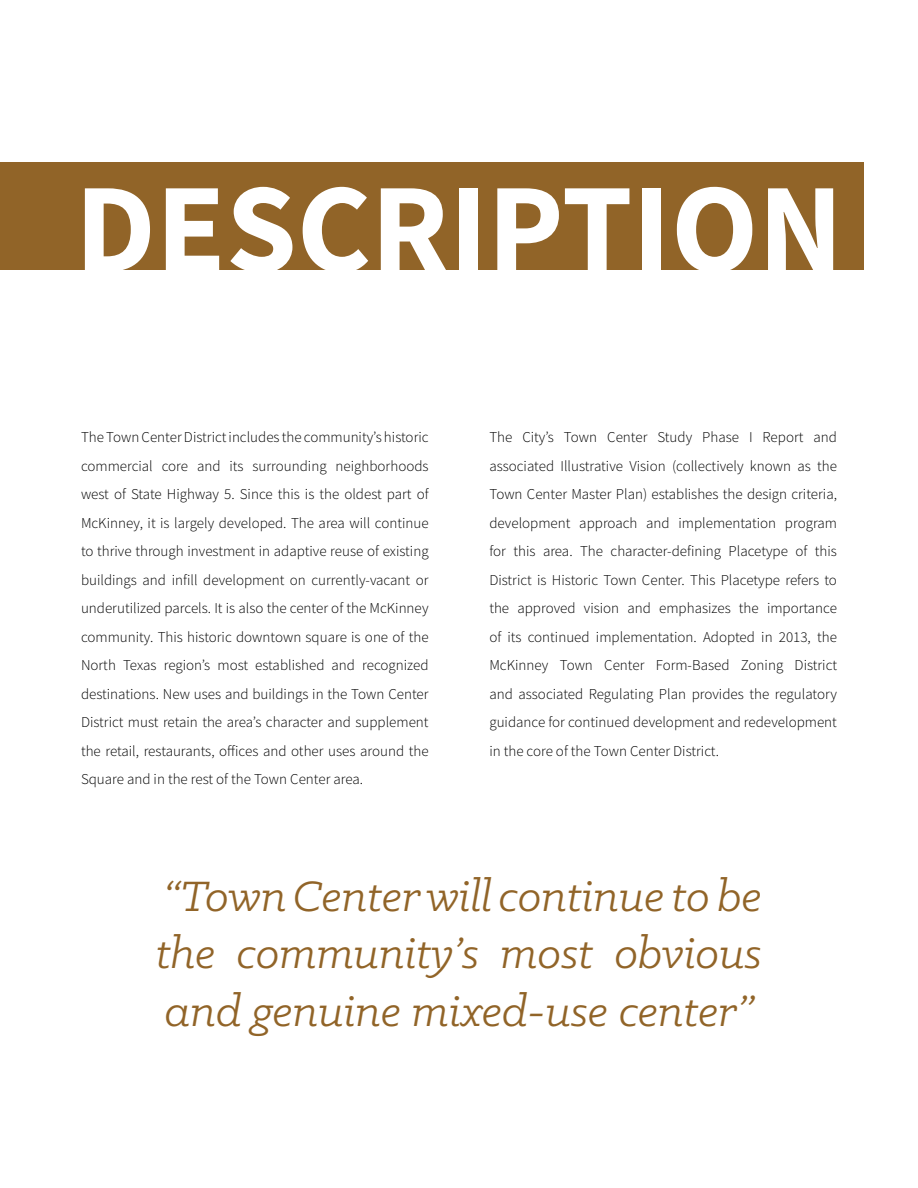
<style>
.page{position:relative;width:918px;height:1188px;background:#fff}
.page>*{position:absolute;margin:0;border:0;box-sizing:border-box;transform-origin:0 0}
.t1{font:700 127.5px "Source Sans Pro";color:#fff}
.t2{font:italic 48px/57.6px "Klinic Slab";color:#916428;text-align:justify}
.t3{font:300 15px/28.5px "Source Sans Pro";color:#000;text-align:justify}
</style>
<div class="page">
<div style="left:0;top:162px;width:864px;height:108px;background:#916428"></div>
<p class="t1" style="left:75px;top:143px;width:769px">DESCRIPTION</p>
<p class="t3" style="left:81px;top:423px;width:349px">The Town Center District includes the community’s historic commercial core and its surrounding neighborhoods west of State Highway 5. Since this is the oldest part of McKinney, it is largely developed. The area will continue to thrive through investment in adaptive reuse of existing buildings and infill development on currently-vacant or underutilized parcels. It is also the center of the McKinney community. This historic downtown square is one of the North Texas region’s most established and recognized destinations. New uses and buildings in the Town Center District must retain the area’s character and supplement the retail, restaurants, offices and other uses around the Square and in the rest of the Town Center area.</p>
<p class="t3" style="left:489px;top:423px;width:349px">The City’s Town Center Study Phase I Report and associated Illustrative Vision (collectively known as the Town Center Master Plan) establishes the design criteria, development approach and implementation program for this area. The character-defining Placetype of this District is Historic Town Center. This Placetype refers to the approved vision and emphasizes the importance of its continued implementation. Adopted in 2013, the McKinney Town Center Form-Based Zoning District and associated Regulating Plan provides the regulatory guidance for continued development and redevelopment in the core of the Town Center District.</p>
<p class="t2" style="left:156px;top:866px;width:607px">“Town Center will continue to be the community’s most obvious and genuine mixed-use center”</p>
</div>
